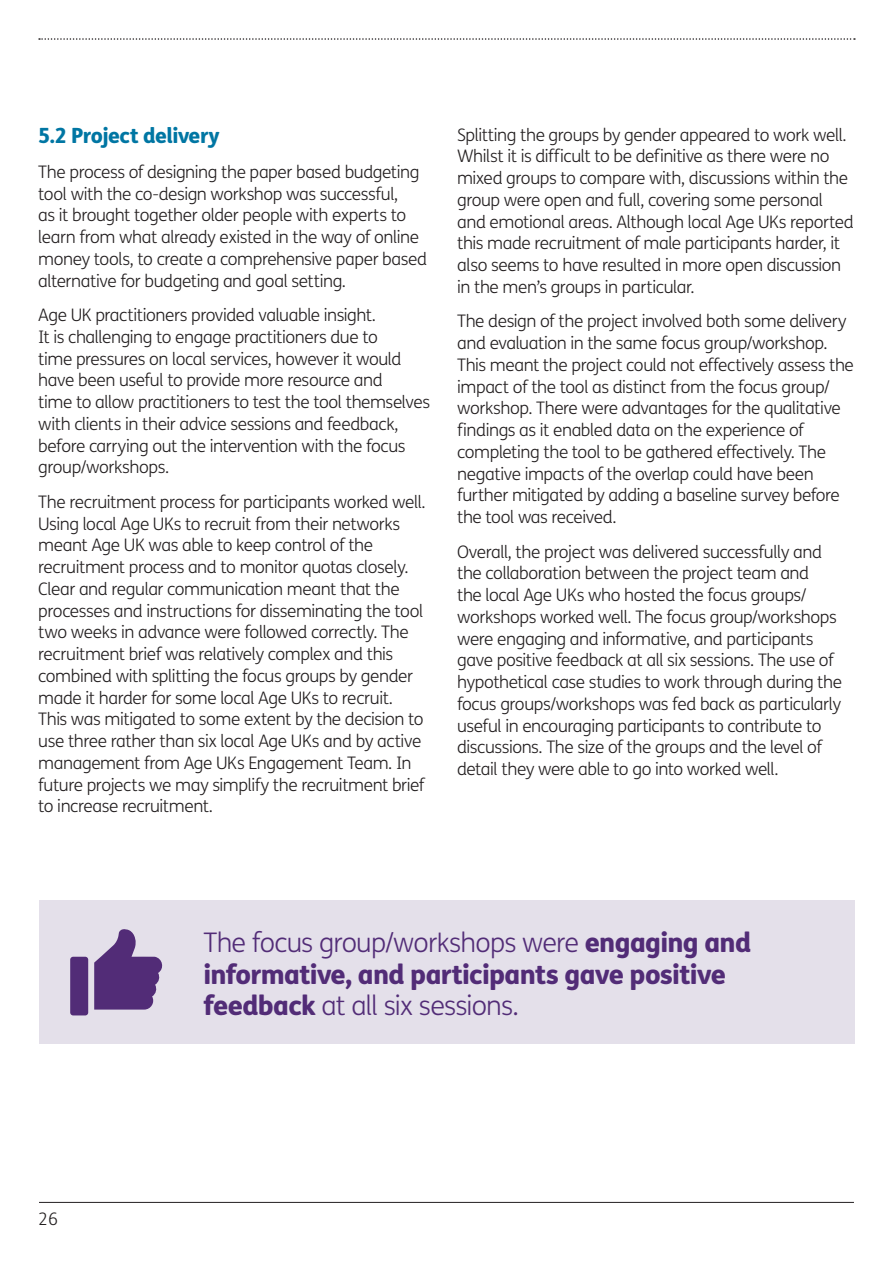
<style>
.page{position:relative;width:893px;height:1263px;background:#fff}
.page>*{position:absolute;margin:0;border:0;box-sizing:border-box;transform-origin:0 0}
.t1{font:800 27px/31.5px "FS Me";letter-spacing:-.025em;color:#522c77}
.t2{font:800 21px "FS Me";letter-spacing:-.03em;color:#0076a3}
.t3{font:300 17.25px/21.8px "FS Me";letter-spacing:-.025em;color:#231f20}
.s1{font-weight:300}
</style>
<div class="page">
<hr style="left:39px;top:1202px;width:815px;height:1px;background:#231f20">
<svg style="left:39px;top:38px;width:816px;height:2px"></svg>
<div style="left:39px;top:900px;width:816px;height:143px;background:#e4e0ea"></div>
<div style="left:70px;top:957px;width:18px;height:58px;background:#522c77;border-radius:3px"></div>
<svg style="left:94px;top:929px;width:69px;height:80px"></svg>
<p class="t2" style="left:38px;top:123px;width:183px">5.2 Project delivery</p>
<p class="t3" style="left:38px;top:161px;width:390px">The process of designing the paper based budgeting tool with the co-design workshop was successful,<br>as it brought together older people with experts to learn from what already existed in the way of online money tools, to create a comprehensive paper based alternative for budgeting and goal setting.</p>
<p class="t3" style="left:38px;top:305px;width:393px">Age UK practitioners provided valuable insight.<br>It is challenging to engage practitioners due to<br>time pressures on local services, however it would have been useful to provide more resource and<br>time to allow practitioners to test the tool themselves with clients in their advice sessions and feedback, before carrying out the intervention with the focus group/workshops.</p>
<p class="t3" style="left:38px;top:491px;width:389px">The recruitment process for participants worked well.<br>Using local Age UKs to recruit from their networks meant Age UK was able to keep control of the recruitment process and to monitor quotas closely.<br>Clear and regular communication meant that the processes and instructions for disseminating the tool two weeks in advance were followed correctly. The recruitment brief was relatively complex and this combined with splitting the focus groups by gender made it harder for some local Age UKs to recruit.<br>This was mitigated to some extent by the decision to use three rather than six local Age UKs and by active management from Age UKs Engagement Team. In future projects we may simplify the recruitment brief to increase recruitment.</p>
<p class="t3" style="left:457px;top:124px;width:398px">Splitting the groups by gender appeared to work well.<br>Whilst it is difficult to be definitive as there were no mixed groups to compare with, discussions within the group were open and full, covering some personal and emotional areas. Although local Age UKs reported this made recruitment of male participants harder, it also seems to have resulted in more open discussion in the men’s groups in particular.</p>
<p class="t3" style="left:457px;top:311px;width:398px">The design of the project involved both some delivery and evaluation in the same focus group/workshop.<br>This meant the project could not effectively assess the impact of the tool as distinct from the focus group/ workshop. There were advantages for the qualitative findings as it enabled data on the experience of completing the tool to be gathered effectively. The negative impacts of the overlap could have been further mitigated by adding a baseline survey before the tool was received.</p>
<p class="t3" style="left:457px;top:541px;width:387px">Overall, the project was delivered successfully and the collaboration between the project team and<br>the local Age UKs who hosted the focus groups/ workshops worked well. The focus group/workshops were engaging and informative, and participants gave positive feedback at all six sessions. The use of hypothetical case studies to work through during the focus groups/workshops was fed back as particularly useful in encouraging participants to contribute to discussions. The size of the groups and the level of detail they were able to go into worked well.</p>
<p class="t3" style="left:38px;top:1208px;width:21px">26</p>
<h1 class="t1" style="left:203px;top:927px;width:549px"><span class="s1">The focus group/workshops were</span> engaging and informative, and participants gave positive feedback <span class="s1">at all six sessions.</span></h1>
</div>
